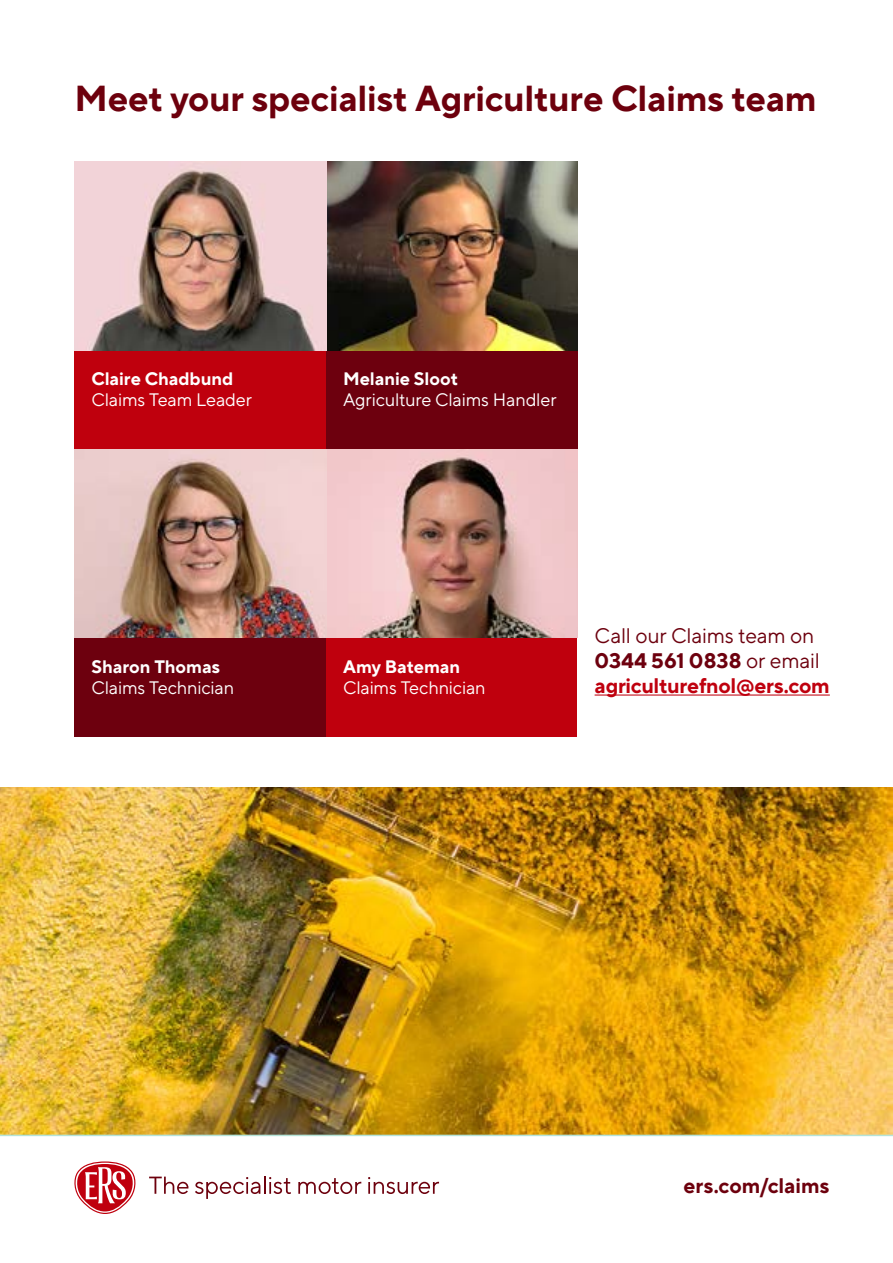
<style>
.page{position:relative;width:893px;height:1263px;background:#fff}
.page>*{position:absolute;margin:0;border:0;box-sizing:border-box;transform-origin:0 0}
.t1{font:700 36px "TT Norms Pro";letter-spacing:-.005em;color:#6d000d}
.t2{font:21px/25.2px "TT Norms Pro";letter-spacing:-.01em;color:#6d000e}
.t3{font:700 21px "TT Norms Pro";color:#6d000d}
.t4{font:18px "TT Norms Pro";letter-spacing:-.01em;color:#fff}
.t5{font:700 18px "TT Norms Pro";color:#fff}
.s1{font-weight:700}
.s2{font-weight:700;color:#bf000e}
</style>
<div class="page">
<img style="left:0;top:787px;width:893px;height:348px">
<div style="left:326px;top:638px;width:252px;height:99px;background:#bf000d"></div>
<div style="left:326px;top:350px;width:252px;height:99px;background:#6d000e"></div>
<div style="left:74px;top:350px;width:252px;height:99px;background:#bf000d"></div>
<hr style="left:595px;top:694px;width:235px;height:1px;background:#bf000e">
<img style="left:74px;top:162px;width:504px;height:188px">
<img style="left:74px;top:449px;width:504px;height:189px">
<div style="left:74px;top:638px;width:252px;height:99px;background:#6d000e"></div>
<svg style="left:74px;top:1161px;width:62px;height:53px"></svg>
<svg style="left:149px;top:1176px;width:39px;height:18px"></svg>
<svg style="left:195px;top:1176px;width:96px;height:23px"></svg>
<svg style="left:298px;top:1178px;width:63px;height:16px"></svg>
<svg style="left:368px;top:1177px;width:71px;height:17px"></svg>
<hr style="left:0;top:1135px;width:893px;height:1px;background:#b5e3d8">
<h1 class="t1" style="left:74px;top:71px;width:744px">Meet your specialist Agriculture Claims team</h1>
<p class="t5" style="left:91px;top:365px;width:143px">Claire Chadbund</p>
<p class="t4" style="left:91px;top:387px;width:162px">Claims Team Leader</p>
<p class="t5" style="left:91px;top:653px;width:130px">Sharon Thomas</p>
<p class="t4" style="left:91px;top:675px;width:144px">Claims Technician</p>
<p class="t5" style="left:343px;top:365px;width:116px">Melanie Sloot</p>
<p class="t4" style="left:343px;top:387px;width:215px">Agriculture Claims Handler</p>
<p class="t5" style="left:343px;top:653px;width:119px">Amy Bateman</p>
<p class="t4" style="left:343px;top:675px;width:144px">Claims Technician</p>
<p class="t2" style="left:595px;top:621px;width:237px">Call our Claims team on<br><span class="s1">0344 561 0838</span> or email <span class="s2">agriculturefnol@ers.com</span></p>
<p class="t3" style="left:684px;top:1170px;width:147px">ers.com/claims</p>
</div>
